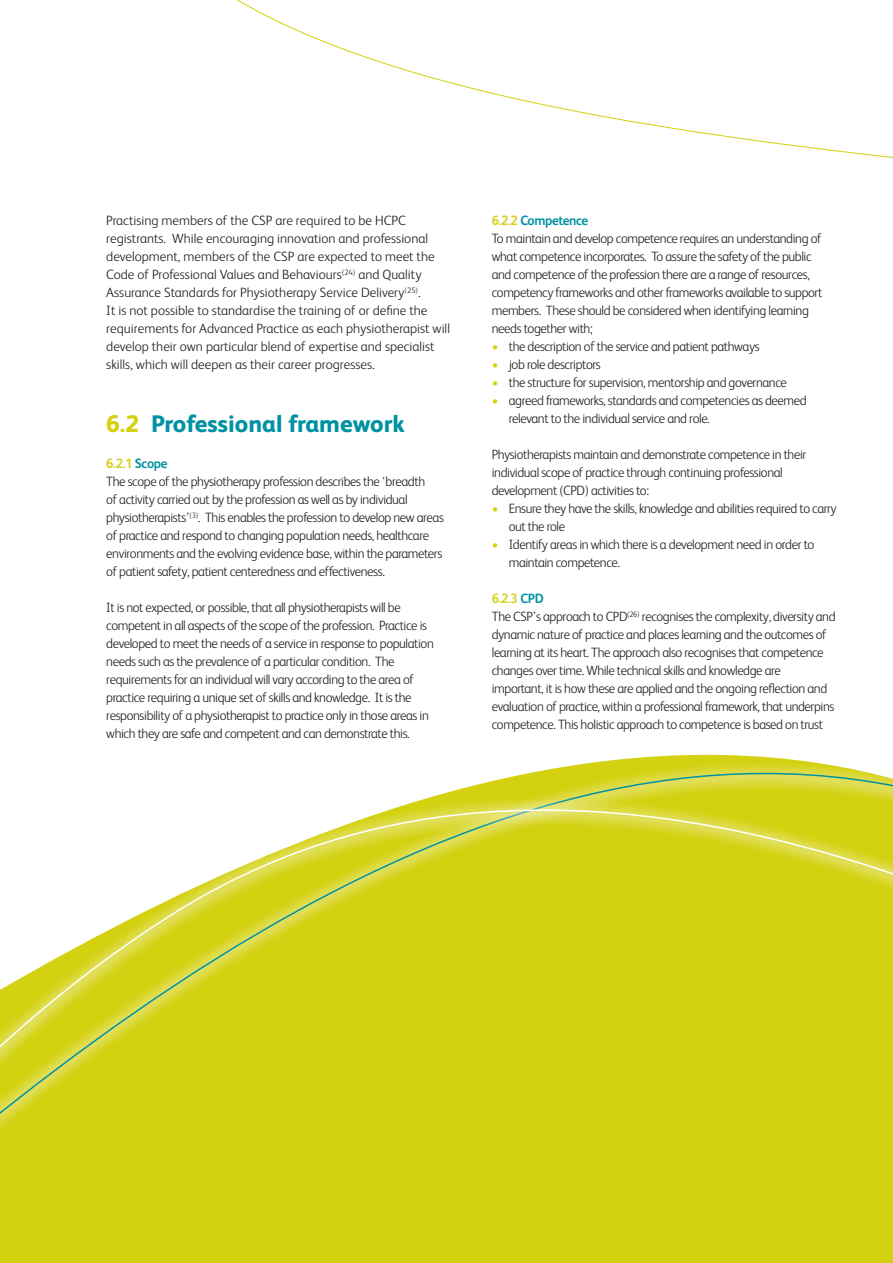
<style>
.page{position:relative;width:893px;height:1263px;background:#fff}
.page>*{position:absolute;margin:0;border:0;box-sizing:border-box;transform-origin:0 0}
.sub_head{font:800 24px "FS Albert";color:#0092a2}
.body_text{font:300 13.5px/18px "FS Albert";letter-spacing:-.03em;color:#231f20}
.body_text-2{font:300 13.5px/18px "FS Albert";color:#231f20}
.body_text-3{font:700 13.5px "FS Albert";letter-spacing:-.03em;color:#d4d110}
.body_text-4{font:700 13.5px "FS Albert";letter-spacing:-.03em;color:#0092a2}
.s1{color:#d4d110}
.s2{color:#0092a2}
</style>
<div class="page">
<svg style="left:0;top:754px;width:893px;height:509px;background:#d9d735"></svg>
<svg style="left:236px;top:0;width:657px;height:158px"></svg>
<p class="body_text-2" style="left:106px;top:211px;width:345px">Practising members of the CSP are required to be HCPC registrants. While encouraging innovation and professional development, members of the CSP are expected to meet the Code of Professional Values and Behaviours<sup>(24)</sup> and Quality Assurance Standards for Physiotherapy Service Delivery<sup>(25)</sup>.<br>It is not possible to standardise the training of or define the requirements for Advanced Practice as each physiotherapist will develop their own particular blend of expertise and specialist skills, which will deepen as their career progresses.</p>
<p class="sub_head" style="left:106px;top:406px;width:300px"><span class="s1">6.2</span> Professional framework</p>
<p class="body_text-3" style="left:106px;top:454px;width:63px">6.2.1 <span class="s2">Scope</span></p>
<p class="body_text" style="left:106px;top:472px;width:339px">The scope of the physiotherapy profession describes the ‘breadth<br>of activity carried out by the profession as well as by individual physiotherapists’<sup>(3)</sup>. This enables the profession to develop new areas of practice and respond to changing population needs, healthcare environments and the evolving evidence base, within the parameters of patient safety, patient centeredness and effectiveness.</p>
<p class="body_text" style="left:106px;top:598px;width:329px">It is not expected, or possible, that all physiotherapists will be competent in all aspects of the scope of the profession. Practice is developed to meet the needs of a service in response to population needs such as the prevalence of a particular condition. The requirements for an individual will vary according to the area of practice requiring a unique set of skills and knowledge. It is the responsibility of a physiotherapist to practice only in those areas in which they are safe and competent and can demonstrate this.</p>
<p class="body_text-4" style="left:492px;top:211px;width:98px"><span class="s1">6.2.2</span> Competence</p>
<p class="body_text" style="left:492px;top:229px;width:332px">To maintain and develop competence requires an understanding of what competence incorporates. To assure the safety of the public and competence of the profession there are a range of resources, competency frameworks and other frameworks available to support members. These should be considered when identifying learning needs together with;</p>
<p class="body_text" style="left:492px;top:337px;width:269px"><span class="s1">•</span> the description of the service and patient pathways</p>
<p class="body_text" style="left:492px;top:355px;width:111px"><span class="s1">•</span> job role descriptors</p>
<p class="body_text" style="left:492px;top:373px;width:297px"><span class="s1">•</span> the structure for supervision, mentorship and governance</p>
<p class="body_text" style="left:509px;top:391px;width:299px;text-indent:-17px"><span class="s1">•</span> agreed frameworks, standards and competencies as deemed relevant to the individual service and role.</p>
<p class="body_text" style="left:492px;top:445px;width:316px">Physiotherapists maintain and demonstrate competence in their individual scope of practice through continuing professional development (CPD) activities to:</p>
<p class="body_text" style="left:509px;top:499px;width:329px;text-indent:-17px"><span class="s1">•</span> Ensure they have the skills, knowledge and abilities required to carry out the role</p>
<p class="body_text" style="left:509px;top:535px;width:307px;text-indent:-17px"><span class="s1">•</span> Identify areas in which there is a development need in order to maintain competence.</p>
<p class="body_text-3" style="left:492px;top:589px;width:53px">6.2.3 <span class="s2">CPD</span></p>
<p class="body_text" style="left:492px;top:607px;width:345px">The CSP’s approach to CPD<sup>(26)</sup> recognises the complexity, diversity and dynamic nature of practice and places learning and the outcomes of learning at its heart. The approach also recognises that competence changes over time. While technical skills and knowledge are important, it is how these are applied and the ongoing reflection and evaluation of practice, within a professional framework, that underpins competence. This holistic approach to competence is based on trust</p>
</div>
